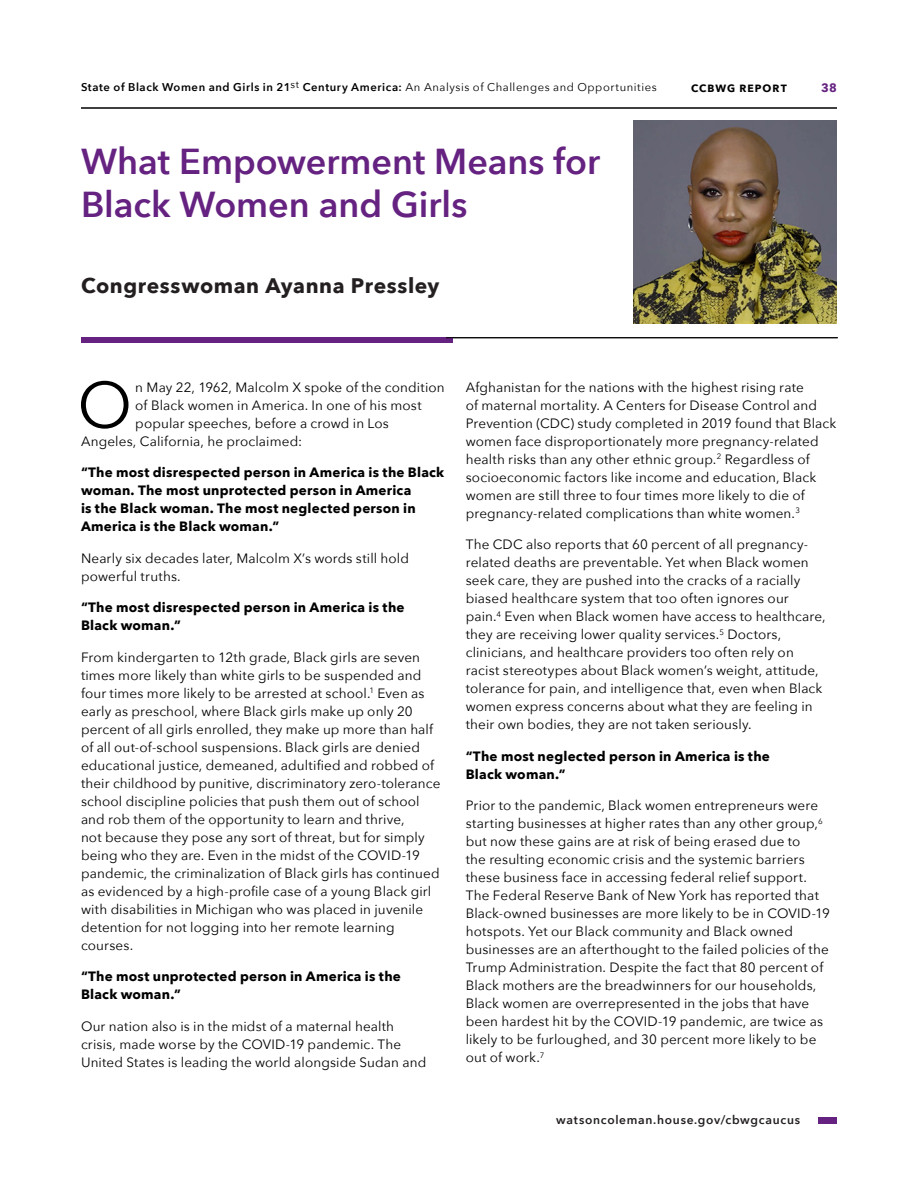
<style>
.page{position:relative;width:918px;height:1188px;background:#fff}
.page>*{position:absolute;margin:0;border:0;box-sizing:border-box;transform-origin:0 0}
._04xlpa{font:64.35px "Avenir Next";color:#000}
.t1{font:600 36px "Avenir Next";color:#652281}
.t2{font:700 21px "Avenir Next";letter-spacing:.025em;color:#231f20}
._04xlpa-2{font:13.5px/18px "Avenir Next";letter-spacing:.01em;color:#000}
._04xlpa-3{font:700 13.5px/18px "Avenir Next";letter-spacing:.015em;color:#000}
.t3{font:600 12px "Avenir Next";letter-spacing:.06em;color:#231f20}
.t4{font:700 12px "Avenir Next";color:#652381}
.t5{font:600 11.25px "Avenir Next";letter-spacing:.05em;color:#000}
.t6{font:700 10.5px "Avenir Next";letter-spacing:.1em;color:#000}
.s1{font-weight:400}
</style>
<div class="page">
<div style="left:819px;top:1118px;width:18px;height:6px;background:#652281"></div>
<hr style="left:81px;top:108px;width:756px;height:1px;background:#000">
<img style="left:634px;top:121px;width:203px;height:203px">
<hr style="left:82px;top:337px;width:756px;height:1px;background:#000">
<div style="left:81px;top:338px;width:365px;height:6px;background:#652281"></div>
<p class="t5" style="left:81px;top:77px;width:577px">State of Black Women and Girls in 21<sup>st</sup> Century America: <span class="s1">An Analysis of Challenges and Opportunities</span></p>
<p class="t6" style="left:691px;top:79px;width:97px">CCBWG REPORT</p>
<p class="t1" style="left:81px;top:131px;width:521px">What Empowerment Means for</p>
<p class="t1" style="left:81px;top:174px;width:388px">Black Women and Girls</p>
<p class="t2" style="left:81px;top:267px;width:360px">Congresswoman Ayanna Pressley</p>
<p class="t4" style="left:821px;top:77px;width:17px">38</p>
<p class="_04xlpa" style="left:77px;top:351px;width:56px">O</p>
<p class="_04xlpa-2" style="left:135px;top:377px;width:311px">n May 22, 1962, Malcolm X spoke of the condition</p>
<p class="_04xlpa-2" style="left:135px;top:395px;width:288px">of Black women in America. In one of his most</p>
<p class="_04xlpa-2" style="left:135px;top:413px;width:255px">popular speeches, before a crowd in Los</p>
<p class="_04xlpa-2" style="left:81px;top:431px;width:223px">Angeles, California, he proclaimed:</p>
<p class="_04xlpa-3" style="left:81px;top:463px;width:365px">“The most disrespected person in America is the Black woman. The most unprotected person in America<br>is the Black woman. The most neglected person in America is the Black woman.”</p>
<p class="_04xlpa-2" style="left:81px;top:548px;width:330px">Nearly six decades later, Malcolm X’s words still hold powerful truths.</p>
<p class="_04xlpa-3" style="left:81px;top:598px;width:325px">“The most disrespected person in America is the<br>Black woman.”</p>
<p class="_04xlpa-2" style="left:81px;top:647px;width:361px">From kindergarten to 12th grade, Black girls are seven times more likely than white girls to be suspended and four times more likely to be arrested at school.<sup>1</sup> Even as early as preschool, where Black girls make up only 20 percent of all girls enrolled, they make up more than half of all out-of-school suspensions. Black girls are denied educational justice, demeaned, adultified and robbed of their childhood by punitive, discriminatory zero-tolerance school discipline policies that push them out of school and rob them of the opportunity to learn and thrive,<br>not because they pose any sort of threat, but for simply being who they are. Even in the midst of the COVID-19 pandemic, the criminalization of Black girls has continued as evidenced by a high-profile case of a young Black girl with disabilities in Michigan who was placed in juvenile detention for not logging into her remote learning courses.</p>
<p class="_04xlpa-3" style="left:81px;top:967px;width:321px">“The most unprotected person in America is the<br>Black woman.”</p>
<p class="_04xlpa-2" style="left:81px;top:1016px;width:347px">Our nation also is in the midst of a maternal health crisis, made worse by the COVID-19 pandemic. The<br>United States is leading the world alongside Sudan and</p>
<p class="_04xlpa-2" style="left:466px;top:377px;width:372px">Afghanistan for the nations with the highest rising rate<br>of maternal mortality. A Centers for Disease Control and Prevention (CDC) study completed in 2019 found that Black women face disproportionately more pregnancy-related health risks than any other ethnic group.<sup>2</sup> Regardless of socioeconomic factors like income and education, Black women are still three to four times more likely to die of pregnancy-related complications than white women.<sup>3</sup></p>
<p class="_04xlpa-2" style="left:466px;top:535px;width:361px">The CDC also reports that 60 percent of all pregnancy&shy;related deaths are preventable. Yet when Black women seek care, they are pushed into the cracks of a racially biased healthcare system that too often ignores our pain.<sup>4</sup> Even when Black women have access to healthcare, they are receiving lower quality services.<sup>5</sup> Doctors, clinicians, and healthcare providers too often rely on racist stereotypes about Black women’s weight, attitude, tolerance for pain, and intelligence that, even when Black women express concerns about what they are feeling in their own bodies, they are not taken seriously.</p>
<p class="_04xlpa-3" style="left:466px;top:747px;width:306px">“The most neglected person in America is the<br>Black woman.”</p>
<p class="_04xlpa-2" style="left:466px;top:796px;width:366px">Prior to the pandemic, Black women entrepreneurs were starting businesses at higher rates than any other group,<sup>6 </sup>but now these gains are at risk of being erased due to<br>the resulting economic crisis and the systemic barriers these business face in accessing federal relief support.<br>The Federal Reserve Bank of New York has reported that Black-owned businesses are more likely to be in COVID-19 hotspots. Yet our Black community and Black owned businesses are an afterthought to the failed policies of the Trump Administration. Despite the fact that 80 percent of Black mothers are the breadwinners for our households, Black women are overrepresented in the jobs that have been hardest hit by the COVID-19 pandemic, are twice as likely to be furloughed, and 30 percent more likely to be out of work.<sup>7</sup></p>
<p class="t3" style="left:556px;top:1110px;width:245px">watsoncoleman.house.gov/cbwgcaucus</p>
</div>
